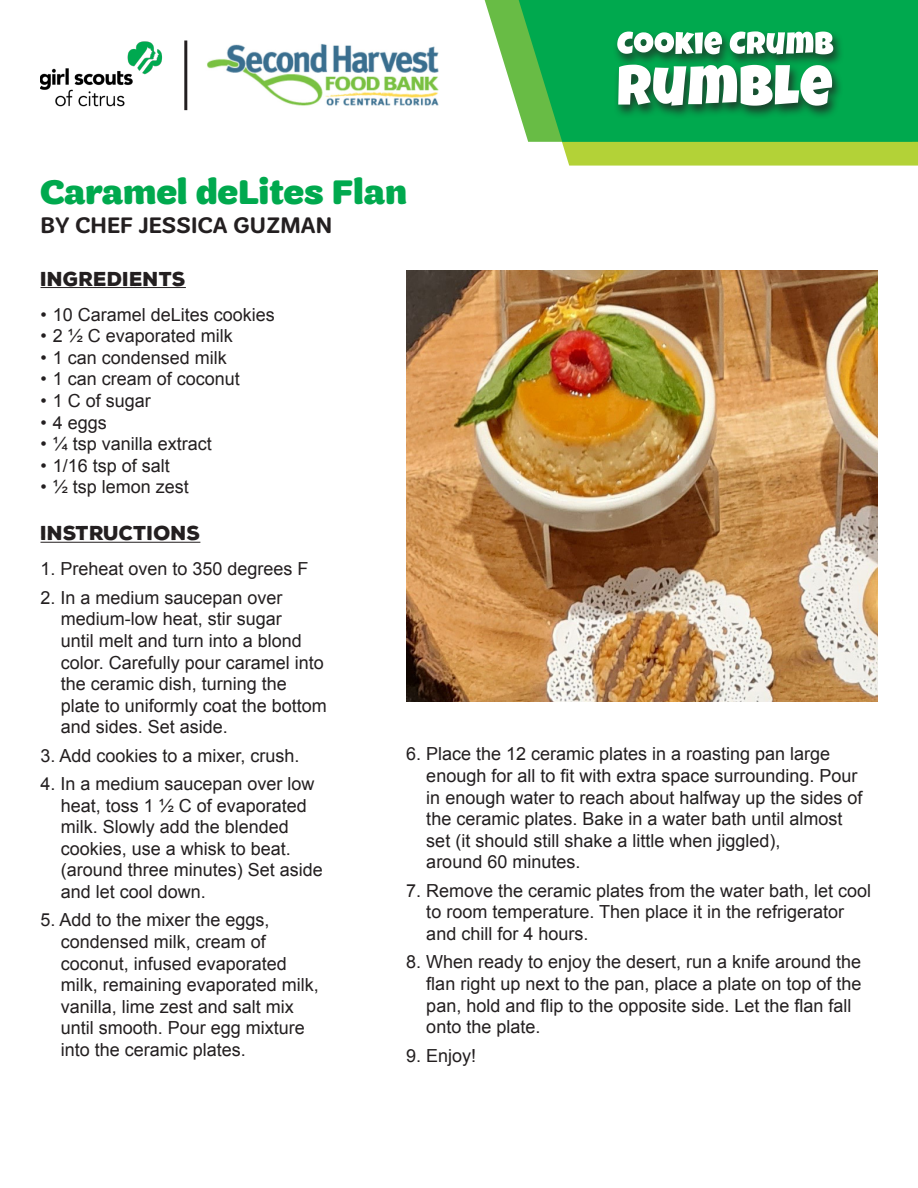
<style>
.page{position:relative;width:918px;height:1188px;background:#fff}
.page>*{position:absolute;margin:0;border:0;box-sizing:border-box;transform-origin:0 0}
.Recipe_Title{font:900 36px "Trefoil Sans";color:#00a94e}
.Chef_Name{font:600 24px "Trefoil Sans";letter-spacing:.01em;color:#231f20}
.Ingredients_Subhead{font:900 19.5px "Nexa Rust Sans";color:#231f20}
.t1{font:18px "Arial";color:#231f20}
</style>
<div class="page">
<div style="left:562px;top:142px;width:356px;height:24px;background:#b3d237"></div>
<svg style="left:485px;top:0;width:34px;height:112px"></svg>
<svg style="left:519px;top:0;width:399px;height:142px;background:#09aa4d"></svg>
<div style="left:613px;top:30px;width:232px;height:90px;background:#231f20;opacity:.75"></div>
<svg style="left:617px;top:32px;width:105px;height:22px"></svg>
<svg style="left:730px;top:31px;width:103px;height:23px"></svg>
<svg style="left:618px;top:65px;width:214px;height:41px"></svg>
<img style="left:207px;top:44px;width:232px;height:62px">
<img style="left:40px;top:41px;width:123px;height:66px">
<hr style="left:184px;top:40px;width:3px;height:70px;background:#231f20">
<img style="left:406px;top:270px;width:472px;height:432px">
<hr style="left:40px;top:287px;width:146px;height:1px;background:#231f20">
<hr style="left:40px;top:542px;width:160px;height:1px;background:#231f20">
<p class="Recipe_Title" style="left:40px;top:172px;width:368px">Caramel deLites Flan</p>
<p class="Chef_Name" style="left:41px;top:212px;width:293px">BY CHEF JESSICA GUZMAN</p>
<p class="Ingredients_Subhead" style="left:40px;top:265px;width:147px">INGREDIENTS</p>
<p class="t1" style="left:40px;top:303px;width:236px">• 10 Caramel deLites cookies</p>
<p class="t1" style="left:40px;top:324px;width:194px">• 2 ½ C evaporated milk</p>
<p class="t1" style="left:40px;top:346px;width:188px">• 1 can condensed milk</p>
<p class="t1" style="left:40px;top:367px;width:201px">• 1 can cream of coconut</p>
<p class="t1" style="left:40px;top:389px;width:112px">• 1 C of sugar</p>
<p class="t1" style="left:40px;top:411px;width:68px">• 4 eggs</p>
<p class="t1" style="left:40px;top:432px;width:173px">• ¼ tsp vanilla extract</p>
<p class="t1" style="left:40px;top:454px;width:131px">• 1/16 tsp of salt</p>
<p class="t1" style="left:40px;top:475px;width:150px">• ½ tsp lemon zest</p>
<p class="Ingredients_Subhead" style="left:40px;top:520px;width:161px">INSTRUCTIONS</p>
<p class="t1" style="left:40px;top:557px;width:270px">1. Preheat oven to 350 degrees F</p>
<p class="t1" style="left:40px;top:586px;width:244px">2. In a medium saucepan over</p>
<p class="t1" style="left:61px;top:607px;width:223px">medium-low heat, stir sugar</p>
<p class="t1" style="left:61px;top:629px;width:243px">until melt and turn into a blond</p>
<p class="t1" style="left:61px;top:650px;width:265px">color. Carefully pour caramel into</p>
<p class="t1" style="left:61px;top:672px;width:228px">the ceramic dish, turning the</p>
<p class="t1" style="left:61px;top:694px;width:268px">plate to uniformly coat the bottom</p>
<p class="t1" style="left:61px;top:715px;width:169px">and sides. Set aside.</p>
<p class="t1" style="left:40px;top:744px;width:261px">3. Add cookies to a mixer, crush.</p>
<p class="t1" style="left:40px;top:772px;width:276px">4. In a medium saucepan over low</p>
<p class="t1" style="left:61px;top:794px;width:248px">heat, toss 1 ½ C of evaporated</p>
<p class="t1" style="left:61px;top:815px;width:230px">milk. Slowly add the blended</p>
<p class="t1" style="left:61px;top:837px;width:232px">cookies, use a whisk to beat.</p>
<p class="t1" style="left:61px;top:858px;width:264px">(around three minutes) Set aside</p>
<p class="t1" style="left:61px;top:880px;width:147px">and let cool down.</p>
<p class="t1" style="left:40px;top:908px;width:231px">5. Add to the mixer the eggs,</p>
<p class="t1" style="left:61px;top:930px;width:207px">condensed milk, cream of</p>
<p class="t1" style="left:61px;top:951px;width:228px">coconut, infused evaporated</p>
<p class="t1" style="left:61px;top:973px;width:260px">milk, remaining evaporated milk,</p>
<p class="t1" style="left:61px;top:995px;width:235px">vanilla, lime zest and salt mix</p>
<p class="t1" style="left:61px;top:1016px;width:246px">until smooth. Pour egg mixture</p>
<p class="t1" style="left:61px;top:1038px;width:187px">into the ceramic plates.</p>
<p class="t1" style="left:406px;top:742px;width:426px">6. Place the 12 ceramic plates in a roasting pan large</p>
<p class="t1" style="left:426px;top:764px;width:433px">enough for all to fit with extra space surrounding. Pour</p>
<p class="t1" style="left:426px;top:786px;width:438px">in enough water to reach about halfway up the sides of</p>
<p class="t1" style="left:426px;top:807px;width:418px">the ceramic plates. Bake in a water bath until almost</p>
<p class="t1" style="left:426px;top:829px;width:356px">set (it should still shake a little when jiggled),</p>
<p class="t1" style="left:426px;top:850px;width:156px">around 60 minutes.</p>
<p class="t1" style="left:406px;top:879px;width:467px">7. Remove the ceramic plates from the water bath, let cool</p>
<p class="t1" style="left:426px;top:900px;width:419px">to room temperature. Then place it in the refrigerator</p>
<p class="t1" style="left:426px;top:922px;width:164px">and chill for 4 hours.</p>
<p class="t1" style="left:406px;top:950px;width:457px">8. When ready to enjoy the desert, run a knife around the</p>
<p class="t1" style="left:426px;top:972px;width:437px">flan right up next to the pan, place a plate on top of the</p>
<p class="t1" style="left:426px;top:993px;width:427px">pan, hold and flip to the opposite side. Let the flan fall</p>
<p class="t1" style="left:426px;top:1015px;width:116px">onto the plate.</p>
<p class="t1" style="left:406px;top:1043px;width:72px">9. Enjoy!</p>
</div>
